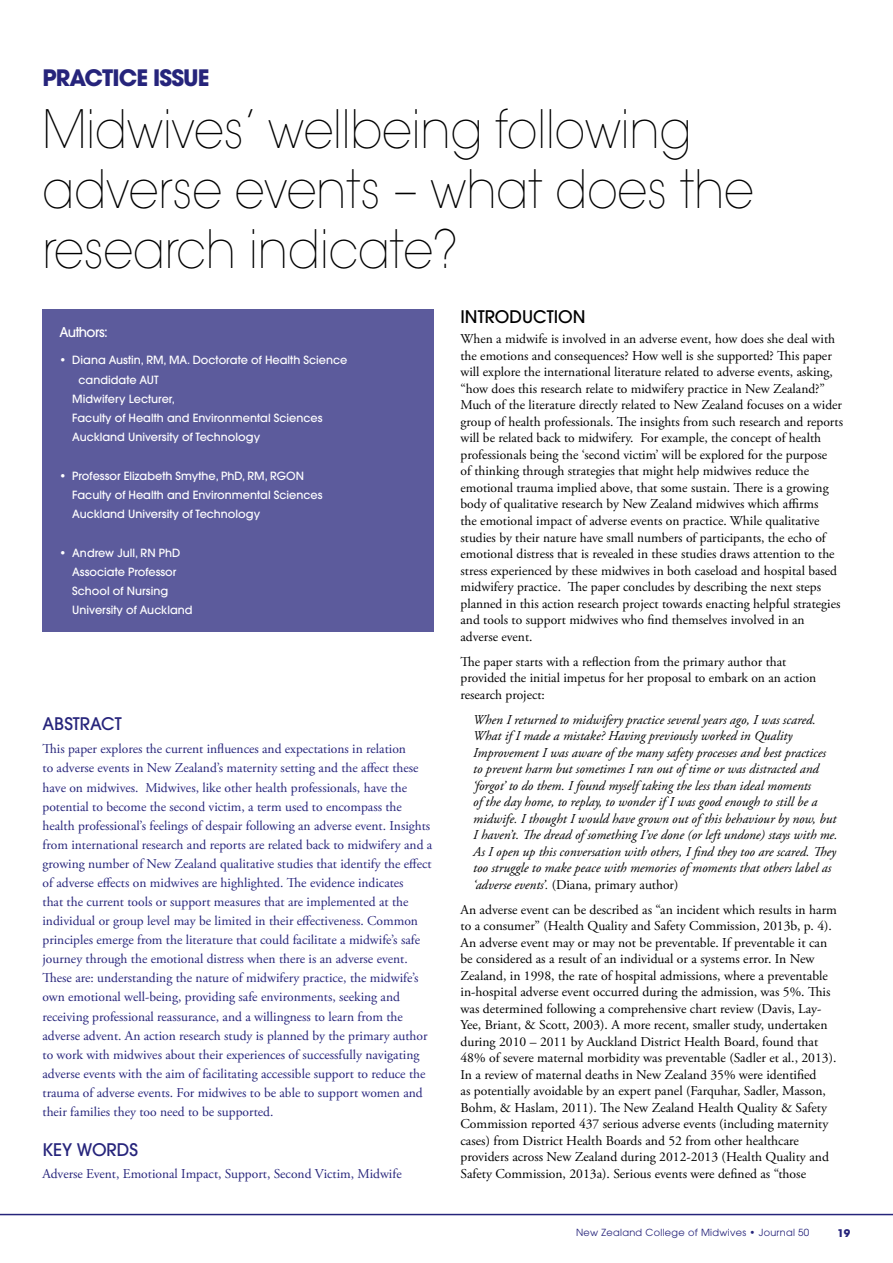
<style>
.page{position:relative;width:893px;height:1263px;background:#fff}
.page>*{position:absolute;margin:0;border:0;box-sizing:border-box;transform-origin:0 0}
.t1{font:200 52.5px/60px "Avant Garde";color:#000;scale:.9 1}
.t2{font:700 22.5px "Avant Garde";letter-spacing:-.04em;color:#26247b}
.t3{font:500 17.25px "Avant Garde";color:#26247b}
.t4{font:500 17.25px "Avant Garde";color:#000}
.t5{font:13.5px/16.5px "Adobe Garamond Pro";color:#000}
.t6{font:13.5px/19px "Adobe Garamond Pro";color:#26247b}
.t7{font:italic 13.5px/16.5px "Adobe Garamond Pro";color:#000}
.t8{font:500 13.5px "Avant Garde";letter-spacing:-.04em;color:#fff}
.t9{font:500 11.25px/19.2px "Avant Garde";color:#fff}
.t10{font:700 10.5px "Avant Garde";color:#26247b}
.t11{font:9.75px "Avant Garde";letter-spacing:.03em;color:#26247b}
.s1{font-style:normal}
</style>
<div class="page">
<hr style="left:0;top:1214px;width:893px;height:1px;background:#26247b">
<div style="left:43px;top:309px;width:391px;height:322px;background:#5c5b9c"></div>
<h2 class="t2" style="left:43px;top:63px;width:169px">PRACTICE ISSUE</h2>
<h1 class="t1" style="left:43px;top:100px;width:792px">Midwives’ wellbeing following adverse events – what does the research indicate?</h1>
<p class="t8" style="left:60px;top:323px;width:50px">Authors:</p>
<p class="t9" style="left:60px;top:351px;width:289px">• Diana Austin, RM, MA. Doctorate of Health Science</p>
<p class="t9" style="left:79px;top:370px;width:82px">candidate AUT</p>
<p class="t9" style="left:72px;top:389px;width:104px">Midwifery Lecturer,</p>
<p class="t9" style="left:72px;top:408px;width:252px">Faculty of Health and Environmental Sciences</p>
<p class="t9" style="left:72px;top:428px;width:189px">Auckland University of Technology</p>
<p class="t9" style="left:72px;top:466px;width:252px;text-indent:-13px">• Professor Elizabeth Smythe, PhD, RM, RGON<br>Faculty of Health and Environmental Sciences<br>Auckland University of Technology</p>
<p class="t9" style="left:72px;top:543px;width:122px;text-indent:-13px">• Andrew Jull, RN PhD<br>Associate Professor<br>School of Nursing<br>University of Auckland</p>
<p class="t3" style="left:43px;top:713px;width:81px">ABSTRACT</p>
<p class="t6" style="left:43px;top:740px;width:391px">This paper explores the current influences and expectations in relation<br>to adverse events in New Zealand’s maternity setting and the affect these have on midwives. Midwives, like other health professionals, have the potential to become the second victim, a term used to encompass the health professional’s feelings of despair following an adverse event. Insights from international research and reports are related back to midwifery and a growing number of New Zealand qualitative studies that identify the effect of adverse effects on midwives are highlighted. The evidence indicates<br>that the current tools or support measures that are implemented at the individual or group level may be limited in their effectiveness. Common principles emerge from the literature that could facilitate a midwife’s safe journey through the emotional distress when there is an adverse event.<br>These are: understanding the nature of midwifery practice, the midwife’s own emotional well-being, providing safe environments, seeking and receiving professional reassurance, and a willingness to learn from the adverse advent. An action research study is planned by the primary author to work with midwives about their experiences of successfully navigating adverse events with the aim of facilitating accessible support to reduce the trauma of adverse events. For midwives to be able to support women and their families they too need to be supported.</p>
<p class="t3" style="left:43px;top:1139px;width:97px">KEY WORDS</p>
<p class="t6" style="left:43px;top:1164px;width:361px">Adverse Event, Emotional Impact, Support, Second Victim, Midwife</p>
<p class="t4" style="left:460px;top:306px;width:127px">INTRODUCTION</p>
<p class="t5" style="left:460px;top:331px;width:384px">When a midwife is involved in an adverse event, how does she deal with the emotions and consequences? How well is she supported? This paper will explore the international literature related to adverse events, asking, “how does this research relate to midwifery practice in New Zealand?” Much of the literature directly related to New Zealand focuses on a wider group of health professionals. The insights from such research and reports will be related back to midwifery. For example, the concept of health professionals being the ‘second victim’ will be explored for the purpose<br>of thinking through strategies that might help midwives reduce the emotional trauma implied above, that some sustain. There is a growing body of qualitative research by New Zealand midwives which affirms<br>the emotional impact of adverse events on practice. While qualitative studies by their nature have small numbers of participants, the echo of emotional distress that is revealed in these studies draws attention to the stress experienced by these midwives in both caseload and hospital based midwifery practice. The paper concludes by describing the next steps planned in this action research project towards enacting helpful strategies and tools to support midwives who find themselves involved in an adverse event.</p>
<p class="t5" style="left:460px;top:653px;width:357px">The paper starts with a reflection from the primary author that provided the initial impetus for her proposal to embark on an action research project:</p>
<p class="t7" style="left:473px;top:711px;width:366px">When I returned to midwifery practice several years ago, I was scared.<br>What if I made a mistake? Having previously worked in Quality Improvement I was aware of the many safety processes and best practices to prevent harm but sometimes I ran out of time or was distracted and ‘forgot’ to do them. I found myself taking the less than ideal moments<br>of the day home, to replay, to wonder if I was good enough to still be a midwife. I thought I would have grown out of this behaviour by now, but I haven’t. The dread of something I’ve done (or left undone) stays with me.<br>As I open up this conversation with others, I find they too are scared. They too struggle to make peace with memories of moments that others label as ‘adverse events’. <span class="s1">(Diana, primary author)</span></p>
<p class="t5" style="left:460px;top:902px;width:378px">An adverse event can be described as “an incident which results in harm to a consumer” (Health Quality and Safety Commission, 2013b, p. 4).<br>An adverse event may or may not be preventable. If preventable it can be considered as a result of an individual or a systems error. In New Zealand, in 1998, the rate of hospital admissions, where a preventable in-hospital adverse event occurred during the admission, was 5%. This was determined following a comprehensive chart review (Davis, Lay-Yee, Briant, &amp; Scott, 2003). A more recent, smaller study, undertaken during 2010 – 2011 by Auckland District Health Board, found that 48% of severe maternal morbidity was preventable (Sadler et al., 2013).<br>In a review of maternal deaths in New Zealand 35% were identified<br>as potentially avoidable by an expert panel (Farquhar, Sadler, Masson, Bohm, &amp; Haslam, 2011). The New Zealand Health Quality &amp; Safety Commission reported 437 serious adverse events (including maternity cases) from District Health Boards and 52 from other healthcare providers across New Zealand during 2012-2013 (Health Quality and Safety Commission, 2013a). Serious events were defined as “those</p>
<p class="t11" style="left:576px;top:1226px;width:235px">New Zealand College of Midwives • Journal 50</p>
<p class="t10" style="left:837px;top:1226px;width:14px">19</p>
</div>
